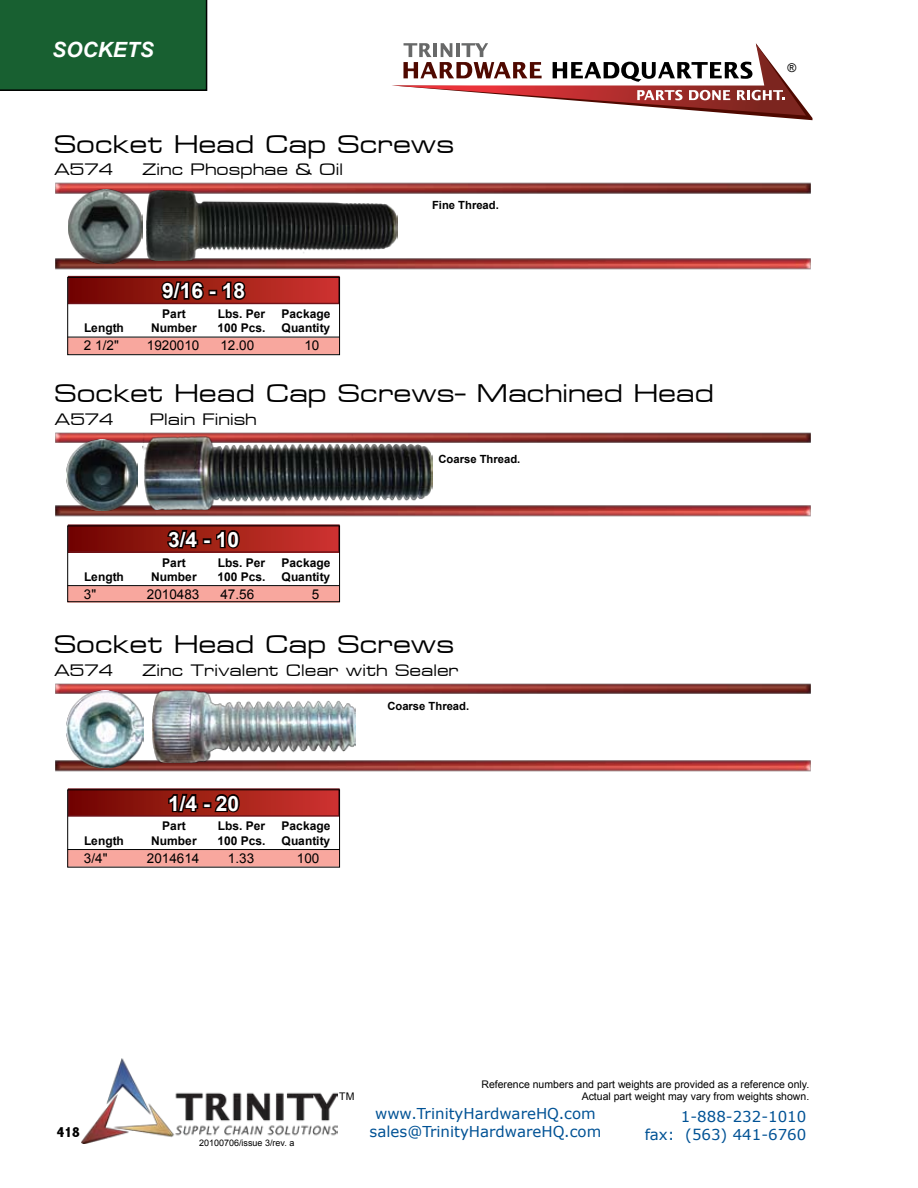
<style>
.page{position:relative;width:918px;height:1188px;background:#fff}
.page>*{position:absolute;margin:0;border:0;box-sizing:border-box;transform-origin:0 0}
.t1{font:30px "Metrostyle Extended";color:#000}
.t2{font:700 21px "Arial";color:#fff}
.t3{font:italic 700 21px "Arial";color:#fff}
.t4{font:19.5px "Metrostyle Extended";color:#000}
.t5{font:15px/18px "Verdana";color:#005295;text-align:center}
.t6{font:800 condensed 15px "Abadi";color:#000}
.t7{font:13.5px "Arial";color:#000}
.t8{font:700 12px "Arial";color:#000}
.t9{font:12px "Arial";color:#000}
.t10{font:700 11.25px "Arial";color:#000}
.t11{font:10.5px/12.6px "Arial";color:#000;text-align:right}
.t12{font:9px "Arial";color:#000}
</style>
<div class="page">
<div style="left:0;top:0;width:207px;height:91px;background:#186031"></div>
<svg style="left:392px;top:43px;width:421px;height:77px"></svg>
<img style="left:55px;top:760px;width:756px;height:12px">
<img style="left:55px;top:683px;width:756px;height:11px">
<div style="left:68px;top:850px;width:272px;height:17px;background:#f8a79e"></div>
<hr style="left:68px;top:849px;width:272px;height:1px;background:#000">
<svg style="left:70px;top:792px;width:267px;height:23px;background:#9e1d17"></svg>
<div style="left:68px;top:788px;width:271px;height:29px;border:1px solid #6e1319"></div>
<svg style="left:167px;top:792px;width:33px;height:23px"></svg>
<div style="left:203px;top:802px;width:8px;height:6px;border:3px solid #0d0000"></div>
<svg style="left:213px;top:792px;width:29px;height:23px"></svg>
<img style="left:67px;top:690px;width:76px;height:77px">
<img style="left:153px;top:689px;width:202px;height:74px">
<img style="left:55px;top:258px;width:756px;height:12px">
<img style="left:55px;top:182px;width:756px;height:12px">
<div style="left:68px;top:338px;width:272px;height:16px;background:#f8a79e"></div>
<hr style="left:68px;top:337px;width:272px;height:1px;background:#000">
<svg style="left:70px;top:279px;width:267px;height:23px;background:#9e1d17"></svg>
<div style="left:68px;top:276px;width:271px;height:28px;border:1px solid #6e1319"></div>
<svg style="left:159px;top:279px;width:47px;height:23px"></svg>
<div style="left:209px;top:290px;width:8px;height:6px;border:3px solid #0d0000"></div>
<svg style="left:220px;top:279px;width:28px;height:23px"></svg>
<img style="left:147px;top:191px;width:250px;height:69px">
<img style="left:69px;top:190px;width:73px;height:73px">
<img style="left:55px;top:505px;width:756px;height:12px">
<img style="left:56px;top:432px;width:755px;height:11px">
<div style="left:68px;top:586px;width:272px;height:17px;background:#f8a79e;border:2px solid #f8a79e"></div>
<hr style="left:68px;top:585px;width:272px;height:1px;background:#000">
<svg style="left:70px;top:528px;width:267px;height:23px;background:#9e1d17"></svg>
<div style="left:68px;top:524px;width:271px;height:29px;border:1px solid #6e1319"></div>
<svg style="left:165px;top:528px;width:35px;height:23px"></svg>
<div style="left:203px;top:538px;width:8px;height:6px;border:3px solid #0d0000"></div>
<svg style="left:215px;top:528px;width:27px;height:23px"></svg>
<img style="left:66px;top:440px;width:71px;height:70px">
<img style="left:142px;top:434px;width:291px;height:75px">
<div style="left:68px;top:277px;width:272px;height:78px;border:1px solid #000"></div>
<div style="left:68px;top:526px;width:272px;height:76px;border:1px solid #000"></div>
<img style="left:81px;top:1058px;width:256px;height:85px">
<h2 class="t3" style="left:52px;top:36px;width:103px">SOCKETS</h2>
<h1 class="t1" style="left:54px;top:128px;width:402px">Socket Head Cap Screws</h1>
<h3 class="t4" style="left:54px;top:159px;width:61px">A574</h3>
<h3 class="t4" style="left:142px;top:159px;width:202px">Zinc Phosphae &amp; Oil</h3>
<p class="t10" style="left:432px;top:198px;width:68px">Fine Thread.</p>
<h2 class="t2" style="left:162px;top:277px;width:84px">9/16 - 18</h2>
<p class="t8" style="left:162px;top:306px;width:25px">Part</p>
<p class="t8" style="left:218px;top:306px;width:49px">Lbs. Per</p>
<p class="t8" style="left:282px;top:306px;width:50px">Package</p>
<p class="t8" style="left:84px;top:320px;width:41px">Length</p>
<p class="t8" style="left:151px;top:320px;width:47px">Number</p>
<p class="t8" style="left:217px;top:320px;width:50px">100 Pcs.</p>
<p class="t8" style="left:282px;top:320px;width:50px">Quantity</p>
<p class="t7" style="left:84px;top:337px;width:36px">2 1/2"</p>
<p class="t7" style="left:147px;top:337px;width:54px">1920010</p>
<p class="t7" style="left:220px;top:337px;width:35px">12.00</p>
<p class="t7" style="left:304px;top:337px;width:17px">10</p>
<h1 class="t1" style="left:54px;top:378px;width:661px">Socket Head Cap Screws- Machined Head</h1>
<h3 class="t4" style="left:54px;top:409px;width:61px">A574</h3>
<h3 class="t4" style="left:150px;top:409px;width:108px">Plain Finish</h3>
<h2 class="t2" style="left:168px;top:525px;width:73px">3/4 - 10</h2>
<p class="t8" style="left:162px;top:554px;width:25px">Part</p>
<p class="t8" style="left:218px;top:554px;width:49px">Lbs. Per</p>
<p class="t8" style="left:282px;top:554px;width:50px">Package</p>
<p class="t8" style="left:84px;top:569px;width:41px">Length</p>
<p class="t8" style="left:151px;top:569px;width:47px">Number</p>
<p class="t8" style="left:217px;top:569px;width:50px">100 Pcs.</p>
<p class="t8" style="left:282px;top:569px;width:50px">Quantity</p>
<p class="t7" style="left:84px;top:585px;width:14px">3"</p>
<p class="t7" style="left:147px;top:585px;width:54px">2010483</p>
<p class="t7" style="left:220px;top:585px;width:35px">47.56</p>
<p class="t7" style="left:312px;top:585px;width:9px">5</p>
<p class="t10" style="left:438px;top:452px;width:83px">Coarse Thread.</p>
<h1 class="t1" style="left:54px;top:629px;width:402px">Socket Head Cap Screws</h1>
<h3 class="t4" style="left:54px;top:660px;width:61px">A574</h3>
<h3 class="t4" style="left:142px;top:660px;width:318px">Zinc Trivalent Clear with Sealer</h3>
<p class="t10" style="left:387px;top:698px;width:83px">Coarse Thread.</p>
<h2 class="t2" style="left:168px;top:789px;width:73px">1/4 - 20</h2>
<p class="t8" style="left:162px;top:818px;width:25px">Part</p>
<p class="t8" style="left:218px;top:818px;width:49px">Lbs. Per</p>
<p class="t8" style="left:282px;top:818px;width:50px">Package</p>
<p class="t8" style="left:84px;top:833px;width:41px">Length</p>
<p class="t8" style="left:151px;top:833px;width:47px">Number</p>
<p class="t8" style="left:217px;top:833px;width:50px">100 Pcs.</p>
<p class="t8" style="left:282px;top:833px;width:50px">Quantity</p>
<p class="t7" style="left:84px;top:849px;width:25px">3/4"</p>
<p class="t7" style="left:147px;top:849px;width:54px">2014614</p>
<p class="t7" style="left:228px;top:849px;width:28px">1.33</p>
<p class="t7" style="left:297px;top:849px;width:24px">100</p>
<p class="t9" style="left:788px;top:59px;width:10px">®</p>
<p class="t6" style="left:57px;top:1124px;width:24px">418</p>
<p class="t12" style="left:199px;top:1137px;width:97px">20100706/issue 3/rev. a</p>
<p class="t11" style="left:339px;top:1090px;width:17px">TM</p>
<p class="t11" style="left:481px;top:1078px;width:329px">Reference numbers and part weights are provided as a reference only.<br>Actual part weight may vary from weights shown.</p>
<p class="t5" style="left:370px;top:1104px;width:233px">www.TrinityHardwareHQ.com sales@TrinityHardwareHQ.com</p>
<p class="t5" style="left:645px;top:1108px;width:163px;text-align:right">1-888-232-1010<br>fax: (563) 441-6760</p>
</div>
